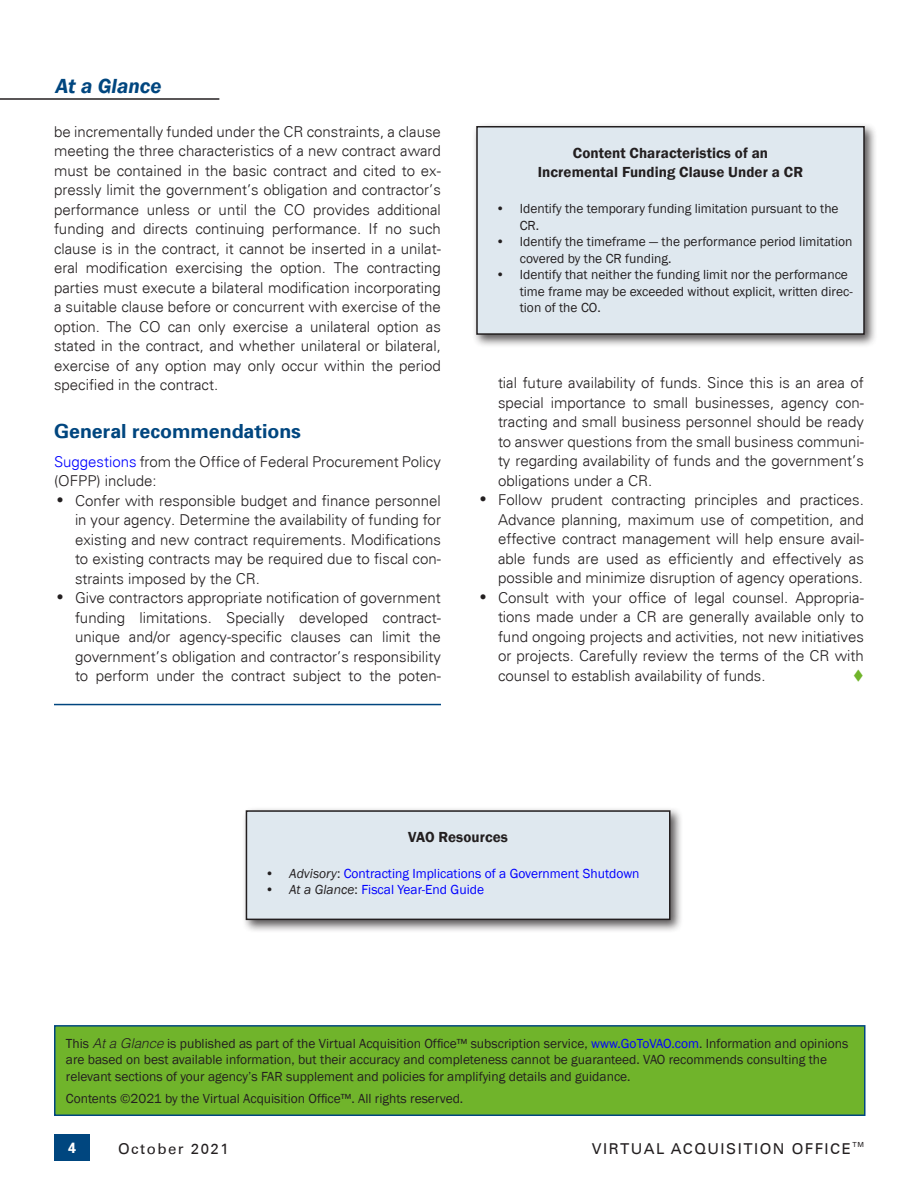
<style>
.page{position:relative;width:918px;height:1188px;background:#fff}
.page>*{position:absolute;margin:0;border:0;box-sizing:border-box;transform-origin:0 0}
.t1{font:italic 600 21px "Franklin Gothic";color:#00467f}
.t2{font:700 19.5px "Univers 65";color:#00467f}
.t3{font:300 15px/19.5px "Univers";color:#231f20;text-align:justify}
.t4{font:600 15px/19.5px "Franklin Gothic";letter-spacing:.005em;color:#231f20;text-align:center}
.t5{font:15px "Univers 55 Roman";letter-spacing:.1em;color:#231f20}
.t6{font:700 15px "Univers 65";color:#fff}
.t7{font:13.5px/16.5px "Franklin Gothic";color:#231f20}
.t8{font:13.5px "Franklin Gothic";color:#00f}
.t9{font:7.05px "Univers 55 Roman";color:#231f20}
.s1{color:#00f}
.s2{font-family:"Franklin Gothic";font-weight:600;font-size:18px}
.s3{color:#231f20}
.s4{font-style:italic;color:#231f20}
.s5{font-family:"Helvetica LT Pro";font-weight:300;font-style:italic}
</style>
<div class="page">
<div style="left:54px;top:1134px;width:36px;height:27px;background:#00467f"></div>
<hr style="left:0;top:98px;width:219px;height:2px;background:#231f20">
<div style="left:472px;top:122px;width:406px;height:226px;background:#231f20;opacity:.75"></div>
<div style="left:477px;top:127px;width:387px;height:207px;background:#dfe8ef"></div>
<div style="left:476px;top:126px;width:389px;height:209px;border:2px solid #231f20"></div>
<hr style="left:54px;top:704px;width:387px;height:1px;background:#00467f">
<div style="left:242px;top:806px;width:441px;height:127px;background:#231f20;opacity:.75"></div>
<div style="left:246px;top:811px;width:424px;height:108px;background:#dfe8ef"></div>
<div style="left:246px;top:810px;width:424px;height:110px;border:2px solid #231f20"></div>
<div style="left:54px;top:1025px;width:812px;height:91px;background:#70b42b;border:2px solid #00467f"></div>
<h1 class="t1" style="left:56px;top:72px;width:108px">At a Glance</h1>
<p class="t3" style="left:54px;top:122px;width:389px">be incrementally funded under the CR constraints, a clause meeting the three characteristics of a new contract award must be contained in the basic contract and cited to ex&shy;pressly limit the government’s obligation and contractor’s performance unless or until the CO provides additional funding and directs continuing performance. If no such clause is in the contract, it cannot be inserted in a unilat&shy;eral modification exercising the option. The contracting parties must execute a bilateral modification incorporating a suitable clause before or concurrent with exercise of the option. The CO can only exercise a unilateral option as stated in the contract, and whether unilateral or bilateral, exercise of any option may only occur within the period specified in the contract.</p>
<h2 class="t2" style="left:54px;top:419px;width:249px">General recommendations</h2>
<p class="t3" style="left:54px;top:452px;width:388px"><span class="s1">Suggestions</span> from the Office of Federal Procurement Policy (OFPP) include:</p>
<p class="t3" style="left:75px;top:491px;width:368px;text-indent:-21px"><span class="s2">•</span> Confer with responsible budget and finance personnel in your agency. Determine the availability of funding for existing and new contract requirements. Modifications to existing contracts may be required due to fiscal con&shy;straints imposed by the CR.</p>
<p class="t3" style="left:75px;top:588px;width:368px;text-indent:-21px"><span class="s2">•</span> Give contractors appropriate notification of government funding limitations. Specially developed contract&shy;unique and/or agency-specific clauses can limit the government’s obligation and contractor’s responsibility to perform under the contract subject to the poten-</p>
<p class="t4" style="left:538px;top:143px;width:267px">Content Characteristics of an<br>Incremental Funding Clause Under a CR</p>
<p class="t7" style="left:520px;top:201px;width:320px;text-indent:-24px">• Identify the temporary funding limitation pursuant to the<br>CR.</p>
<p class="t7" style="left:520px;top:234px;width:334px;text-indent:-24px">• Identify the timeframe — the performance period limitation covered by the CR funding.</p>
<p class="t7" style="left:520px;top:267px;width:334px;text-indent:-24px">• Identify that neither the funding limit nor the performance time frame may be exceeded without explicit, written direc&shy;tion of the CO.</p>
<p class="t3" style="left:498px;top:373px;width:368px">tial future availability of funds. Since this is an area of special importance to small businesses, agency con&shy;tracting and small business personnel should be ready to answer questions from the small business communi&shy;ty regarding availability of funds and the government’s obligations under a CR.</p>
<p class="t3" style="left:498px;top:490px;width:368px;text-indent:-21px"><span class="s2">•</span> Follow prudent contracting principles and practices.<br>Advance planning, maximum use of competition, and effective contract management will help ensure avail&shy;able funds are used as efficiently and effectively as possible and minimize disruption of agency operations.</p>
<p class="t3" style="left:498px;top:588px;width:368px;text-indent:-21px"><span class="s2">•</span> Consult with your office of legal counsel. Appropria&shy;tions made under a CR are generally available only to fund ongoing projects and activities, not new initiatives or projects. Carefully review the terms of the CR with counsel to establish availability of funds.</p>
<p class="t4" style="left:408px;top:827px;width:101px">VAO Resources</p>
<p class="t8" style="left:265px;top:865px;width:376px"><span class="s3">•</span> <span class="s4">Advisory</span><span class="s3">:</span> Contracting Implications of a Government Shutdown</p>
<p class="t8" style="left:265px;top:881px;width:220px"><span class="s3">•</span> <span class="s4">At a Glance</span><span class="s3">:</span> Fiscal Year-End Guide</p>
<p class="t7" style="left:66px;top:1035px;width:784px">This <span class="s5">At a Glance</span> is published as part of the Virtual Acquisition Office™ subscription service, <span class="s1">www.GoToVAO.com</span>. Information and opinions are based on best available information, but their accuracy and completeness cannot be guaranteed. VAO recommends consulting the relevant sections of your agency’s FAR supplement and policies for amplifying details and guidance.</p>
<p class="t7" style="left:66px;top:1091px;width:399px">Contents ©2021 by the Virtual Acquisition Office™. All rights reserved.</p>
<p class="t6" style="left:68px;top:1138px;width:10px">4</p>
<p class="t5" style="left:118px;top:1140px;width:112px">October 2021</p>
<p class="t5" style="left:592px;top:1140px;width:261px">VIRTUAL ACQUISITION OFFICE</p>
<p class="t9" style="left:852px;top:1140px;width:13px">TM</p>
</div>
